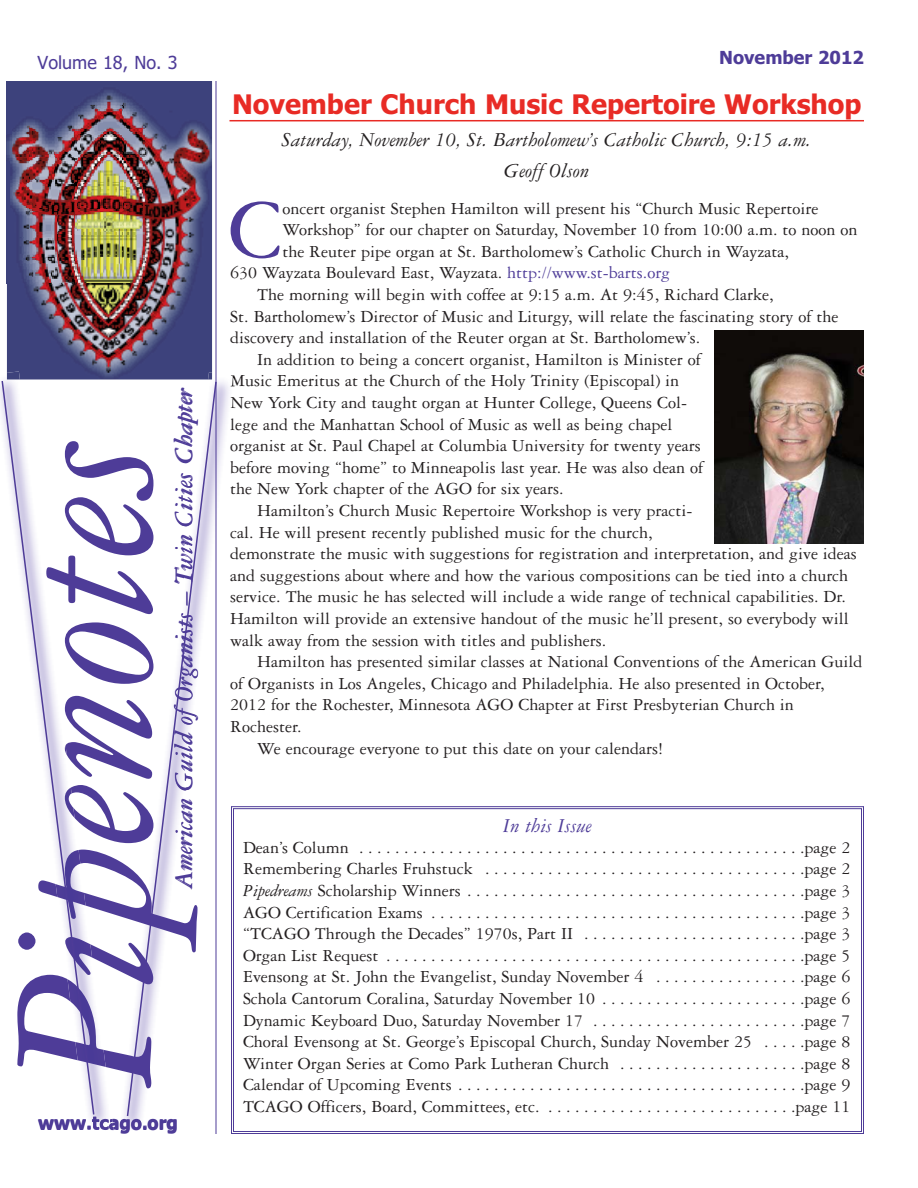
<style>
.page{position:relative;width:918px;height:1188px;background:#fff}
.page>*{position:absolute;margin:0;border:0;box-sizing:border-box;transform-origin:0 0}
.t1{font:italic 216px "Garamond Three";color:#4e3c98}
.t2{font:88.5px "Garamond Three";color:#4e3c98}
.t3{font:italic 27px "Garamond Three";color:#4e3c98}
.t4{font:700 27px "Tahoma";color:#e82b25}
.t5{font:italic 21px/31.5px "Garamond Three";color:#231f20;text-align:center}
.t6{font:italic 21px "Garamond Three";color:#4e3c98}
.t7{font:18px/21.6px "Garamond Three";color:#231f20;text-align:justify}
.t8{font:700 18px "Tahoma";color:#4e3c98}
.t9{font:18px "Tahoma";color:#4e3c98}
.s1{color:#4e3c98}
.s2{font-style:italic}
</style>
<div class="page">
<hr style="left:230px;top:120px;width:634px;height:1px;background:#e82b25">
<svg style="left:236px;top:806px;width:628px;height:328px"></svg>
<img style="left:117px;top:373px;width:119px;height:761px">
<img style="left:117px;top:1116px;width:29px;height:17px">
<svg style="left:230px;top:375px;width:6px;height:12px"></svg>
<svg style="left:231px;top:397px;width:2px;height:12px"></svg>
<svg style="left:126px;top:380px;width:92px;height:738px"></svg>
<img style="left:7px;top:81px;width:205px;height:298px">
<img style="left:7px;top:82px;width:139px;height:202px">
<svg style="left:208px;top:372px;width:4px;height:7px"></svg>
<img style="left:0;top:373px;width:114px;height:743px">
<img style="left:90px;top:1116px;width:16px;height:1px">
<img style="left:85px;top:1117px;width:29px;height:13px">
<svg style="left:7px;top:371px;width:13px;height:8px"></svg>
<img style="left:95px;top:978px;width:12px;height:91px">
<svg style="left:1px;top:379px;width:94px;height:737px"></svg>
<hr style="left:216px;top:81px;width:1px;height:1053px;background:#4e3c98">
<img style="left:715px;top:331px;width:149px;height:213px">
<p class="t9" style="left:38px;top:53px;width:142px">Volume 18, No. 3</p>
<h3 class="t3" style="left:174px;top:889px;width:502px;rotate:-90deg">American Guild of Organists – Twin Cities Chapter</h3>
<h1 class="t1" style="left:8px;top:1088px;width:655px;rotate:-90deg">Pipenotes</h1>
<p class="t8" style="left:38px;top:1116px;width:141px">www.tcago.org</p>
<p class="t8" style="left:719px;top:50px;width:146px">November 2012</p>
<h3 class="t4" style="left:232px;top:94px;width:631px">November Church Music Repertoire Workshop</h3>
<p class="t5" style="left:282px;top:126px;width:531px">Saturday, November 10, St. Bartholomew’s Catholic Church, 9:15 a.m.<br>Geoff Olson</p>
<h2 class="t2" style="left:228px;top:199px;width:56px">C</h2>
<p class="t7" style="left:282px;top:199px;width:538px">oncert organist Stephen Hamilton will present his “Church Music Repertoire</p>
<p class="t7" style="left:282px;top:221px;width:577px">Workshop” for our chapter on Saturday, November 10 from 10:00 a.m. to noon on</p>
<p class="t7" style="left:282px;top:242px;width:508px">the Reuter pipe organ at St. Bartholomew’s Catholic Church in Wayzata,</p>
<p class="t7" style="left:230px;top:264px;width:441px">630 Wayzata Boulevard East, Wayzata. <span class="s1">http://www.st-barts.org</span></p>
<p class="t7" style="left:257px;top:285px;width:518px">The morning will begin with coffee at 9:15 a.m. At 9:45, Richard Clarke,</p>
<p class="t7" style="left:230px;top:307px;width:610px">St. Bartholomew’s Director of Music and Liturgy, will relate the fascinating story of the</p>
<p class="t7" style="left:230px;top:329px;width:472px">discovery and installation of the Reuter organ at St. Bartholomew’s.</p>
<p class="t7" style="left:257px;top:350px;width:445px">In addition to being a concert organist, Hamilton is Minister of</p>
<p class="t7" style="left:230px;top:372px;width:451px">Music Emeritus at the Church of the Holy Trinity (Episcopal) in</p>
<p class="t7" style="left:230px;top:393px;width:458px">New York City and taught organ at Hunter College, Queens Col-</p>
<p class="t7" style="left:230px;top:415px;width:444px">lege and the Manhattan School of Music as well as being chapel</p>
<p class="t7" style="left:230px;top:437px;width:472px">organist at St. Paul Chapel at Columbia University for twenty years</p>
<p class="t7" style="left:230px;top:458px;width:474px">before moving “home” to Minneapolis last year. He was also dean of</p>
<p class="t7" style="left:230px;top:480px;width:335px">the New York chapter of the AGO for six years.</p>
<p class="t7" style="left:257px;top:501px;width:437px">Hamilton’s Church Music Repertoire Workshop is very practi-</p>
<p class="t7" style="left:230px;top:523px;width:424px">cal. He will present recently published music for the church,</p>
<p class="t7" style="left:230px;top:545px;width:628px">demonstrate the music with suggestions for registration and interpretation, and give ideas</p>
<p class="t7" style="left:230px;top:566px;width:620px">and suggestions about where and how the various compositions can be tied into a church</p>
<p class="t7" style="left:230px;top:588px;width:617px">service. The music he has selected will include a wide range of technical capabilities. Dr.</p>
<p class="t7" style="left:230px;top:609px;width:620px">Hamilton will provide an extensive handout of the music he’ll present, so everybody will</p>
<p class="t7" style="left:230px;top:631px;width:377px">walk away from the session with titles and publishers.</p>
<p class="t7" style="left:257px;top:653px;width:607px">Hamilton has presented similar classes at National Conventions of the American Guild</p>
<p class="t7" style="left:230px;top:674px;width:596px">of Organists in Los Angeles, Chicago and Philadelphia. He also presented in October,</p>
<p class="t7" style="left:230px;top:696px;width:565px">2012 for the Rochester, Minnesota AGO Chapter at First Presbyterian Church in</p>
<p class="t7" style="left:230px;top:717px;width:73px">Rochester.</p>
<p class="t7" style="left:257px;top:739px;width:408px">We encourage everyone to put this date on your calendars!</p>
<p class="t6" style="left:503px;top:818px;width:90px">In this Issue</p>
<p class="t7" style="left:243px;top:838px;width:609px">Dean’s Column . . . . . . . . . . . . . . . . . . . . . . . . . . . . . . . . . . . . . . . . . . . . . . . . . .page 2<br>Remembering Charles Fruhstuck . . . . . . . . . . . . . . . . . . . . . . . . . . . . . . . . . . . .page 2<br><span class="s2">Pipedreams</span> Scholarship Winners . . . . . . . . . . . . . . . . . . . . . . . . . . . . . . . . . . . . . .page 3<br>AGO Certification Exams . . . . . . . . . . . . . . . . . . . . . . . . . . . . . . . . . . . . . . . . . .page 3 “TCAGO Through the Decades” 1970s, Part II . . . . . . . . . . . . . . . . . . . . . . . . .page 3<br>Organ List Request . . . . . . . . . . . . . . . . . . . . . . . . . . . . . . . . . . . . . . . . . . . . . . .page 5<br>Evensong at St. John the Evangelist, Sunday November 4 . . . . . . . . . . . . . . . . .page 6<br>Schola Cantorum Coralina, Saturday November 10 . . . . . . . . . . . . . . . . . . . . . . .page 6<br>Dynamic Keyboard Duo, Saturday November 17 . . . . . . . . . . . . . . . . . . . . . . . .page 7<br>Choral Evensong at St. George’s Episcopal Church, Sunday November 25 . . . . .page 8<br>Winter Organ Series at Como Park Lutheran Church . . . . . . . . . . . . . . . . . . . . .page 8<br>Calendar of Upcoming Events . . . . . . . . . . . . . . . . . . . . . . . . . . . . . . . . . . . . . . .page 9<br>TCAGO Officers, Board, Committees, etc. . . . . . . . . . . . . . . . . . . . . . . . . . . . .page 11</p>
</div>
